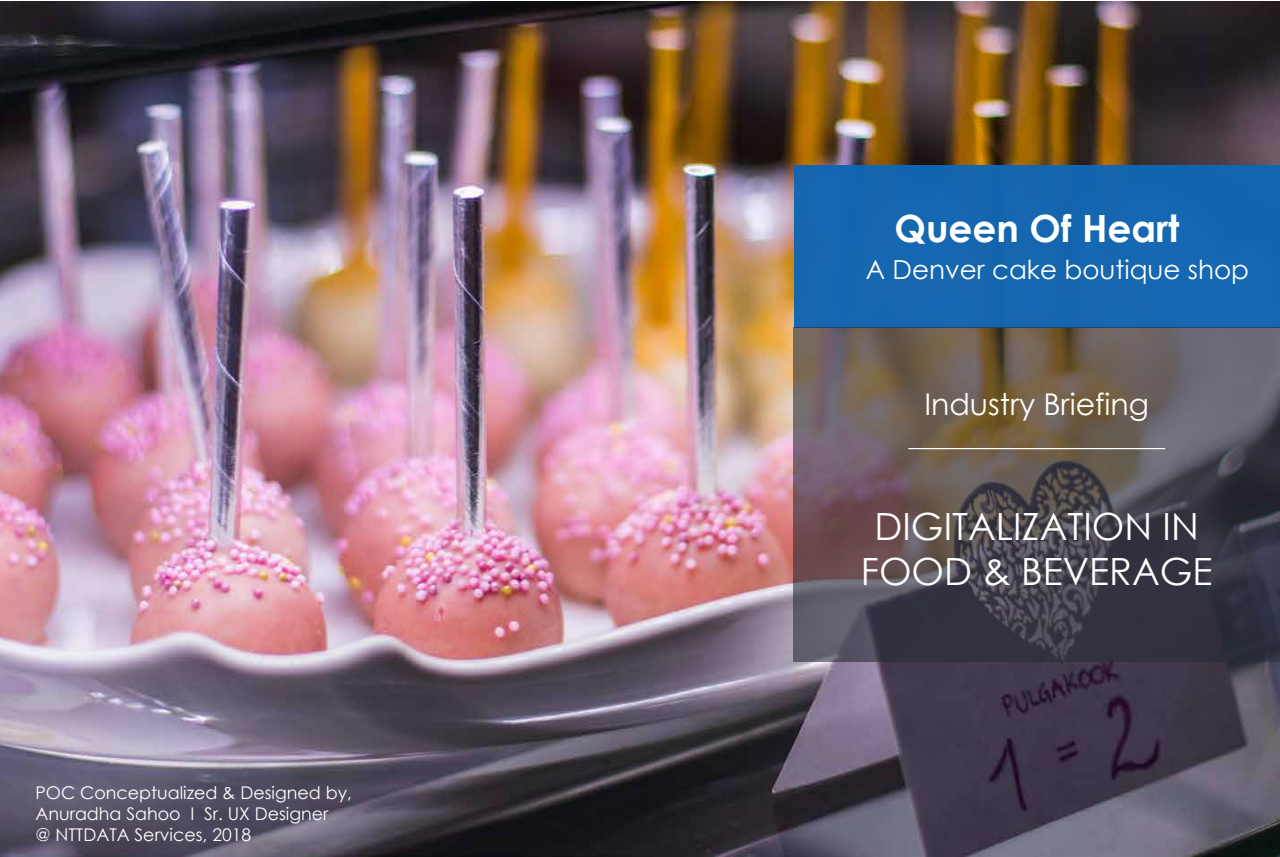
<style>
.page{position:relative;width:1280px;height:857px;background:#fff}
.page>*{position:absolute;margin:0;border:0;box-sizing:border-box;transform-origin:0 0}
.t1{font:37.5px/45px "Century Gothic";color:#fff;text-align:center}
.t2{font:700 37.5px "Century Gothic";color:#fff}
.t3{font:30px "Century Gothic";color:#fff}
.t4{font:26.25px "Century Gothic";color:#fff}
.t5{font:17.5px/21px "Century Gothic";color:#fff}
</style>
<div class="page">
<img style="left:0;top:1px;width:1280px;height:855px">
<div style="left:794px;top:165px;width:486px;height:162px;background:#1266b2"></div>
<svg style="left:793px;top:327px;width:487px;height:334px"></svg>
<hr style="left:908px;top:448px;width:257px;height:1px;background:#fff">
<p class="t5" style="left:36px;top:781px;width:318px">POC Conceptualized &amp; Designed by,<br>Anuradha Sahoo I Sr. UX Designer<br>@ NTTDATA Services, 2018</p>
<h1 class="t2" style="left:895px;top:199px;width:286px">Queen Of Heart</h1>
<h3 class="t4" style="left:866px;top:251px;width:385px">A Denver cake boutique shop</h3>
<h2 class="t3" style="left:924px;top:383px;width:226px">Industry Briefing</h2>
<h1 class="t1" style="left:861px;top:503px;width:353px">DIGITALIZATION IN<br>FOOD &amp; BEVERAGE</h1>
</div>
